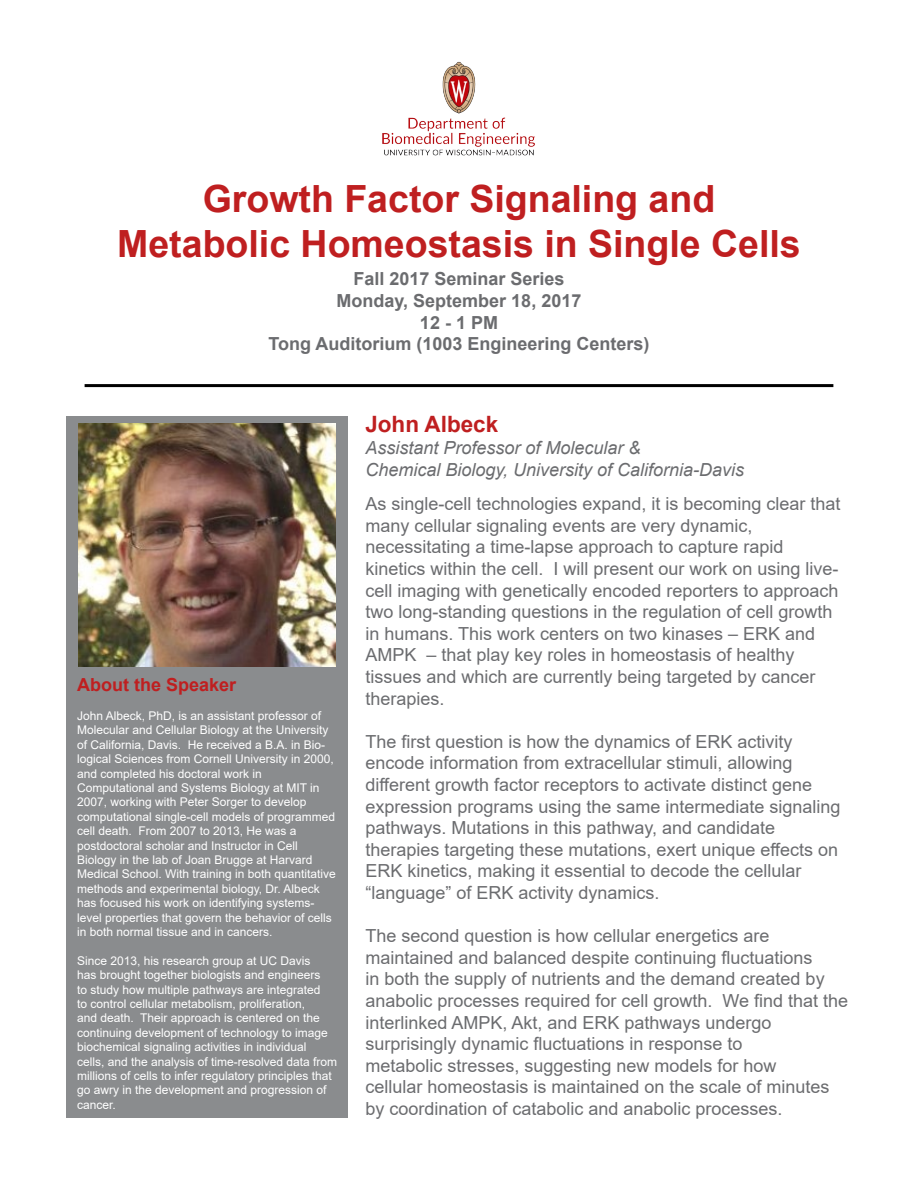
<style>
.page{position:relative;width:918px;height:1188px;background:#fff}
.page>*{position:absolute;margin:0;border:0;box-sizing:border-box;transform-origin:0 0}
.t1{font:700 37.5px/45px "Arial";color:#bf1f20;text-align:center}
.t2{font:700 22.5px "Arial";color:#bf1f20}
.t3{font:18px/21.6px "Arial";color:#6b6c6f}
.t4{font:700 18px/21.6px "Arial";color:#6b6c6f;text-align:center}
.t5{font:italic 18px/21.6px "Arial";color:#6b6c6f}
.t6{font:700 18px "Arial";color:#bf1f20}
.t7{font:12px/14.4px "Arial";color:#fff}
</style>
<div class="page">
<div style="left:67px;top:416px;width:281px;height:702px;background:#8a8c8e"></div>
<img style="left:78px;top:423px;width:258px;height:244px">
<hr style="left:85px;top:384px;width:748px;height:3px;background:#000">
<img style="left:382px;top:61px;width:153px;height:95px">
<h1 class="t1" style="left:117px;top:177px;width:685px">Growth Factor Signaling and<br>Metabolic Homeostasis in Single Cells</h1>
<p class="t4" style="left:268px;top:268px;width:383px">Fall 2017 Seminar Series<br>Monday, September 18, 2017<br>12 - 1 PM<br>Tong Auditorium (1003 Engineering Centers)</p>
<p class="t6" style="left:77px;top:672px;width:161px">About the Speaker</p>
<p class="t7" style="left:77px;top:709px;width:260px">John Albeck, PhD, is an assistant professor of Molecular and Cellular Biology at the University of California, Davis. He received a B.A. in Bio&shy;logical Sciences from Cornell University in 2000, and completed his doctoral work in Computational and Systems Biology at MIT in 2007, working with Peter Sorger to develop computational single-cell models of programmed cell death. From 2007 to 2013, He was a postdoctoral scholar and Instructor in Cell Biology in the lab of Joan Brugge at Harvard Medical School. With training in both quantitative methods and experimental biology, Dr. Albeck has focused his work on identifying systems&shy;level properties that govern the behavior of cells in both normal tissue and in cancers.</p>
<p class="t7" style="left:77px;top:953px;width:262px">Since 2013, his research group at UC Davis<br>has brought together biologists and engineers<br>to study how multiple pathways are integrated<br>to control cellular metabolism, proliferation,<br>and death. Their approach is centered on the continuing development of technology to image biochemical signaling activities in individual<br>cells, and the analysis of time-resolved data from millions of cells to infer regulatory principles that go awry in the development and progression of cancer.</p>
<p class="t2" style="left:365px;top:409px;width:134px">John Albeck</p>
<p class="t5" style="left:365px;top:437px;width:380px">Assistant Professor of Molecular &amp;<br>Chemical Biology, University of California-Davis</p>
<p class="t3" style="left:365px;top:493px;width:477px">As single-cell technologies expand, it is becoming clear that many cellular signaling events are very dynamic, necessitating a time-lapse approach to capture rapid kinetics within the cell. I will present our work on using live&shy;cell imaging with genetically encoded reporters to approach two long-standing questions in the regulation of cell growth in humans. This work centers on two kinases – ERK and AMPK – that play key roles in homeostasis of healthy tissues and which are currently being targeted by cancer therapies.</p>
<p class="t3" style="left:365px;top:731px;width:477px">The first question is how the dynamics of ERK activity encode information from extracellular stimuli, allowing different growth factor receptors to activate distinct gene expression programs using the same intermediate signaling pathways. Mutations in this pathway, and candidate therapies targeting these mutations, exert unique effects on ERK kinetics, making it essential to decode the cellular “language” of ERK activity dynamics.</p>
<p class="t3" style="left:365px;top:925px;width:484px">The second question is how cellular energetics are maintained and balanced despite continuing fluctuations<br>in both the supply of nutrients and the demand created by anabolic processes required for cell growth. We find that the interlinked AMPK, Akt, and ERK pathways undergo surprisingly dynamic fluctuations in response to<br>metabolic stresses, suggesting new models for how<br>cellular homeostasis is maintained on the scale of minutes by coordination of catabolic and anabolic processes.</p>
</div>
